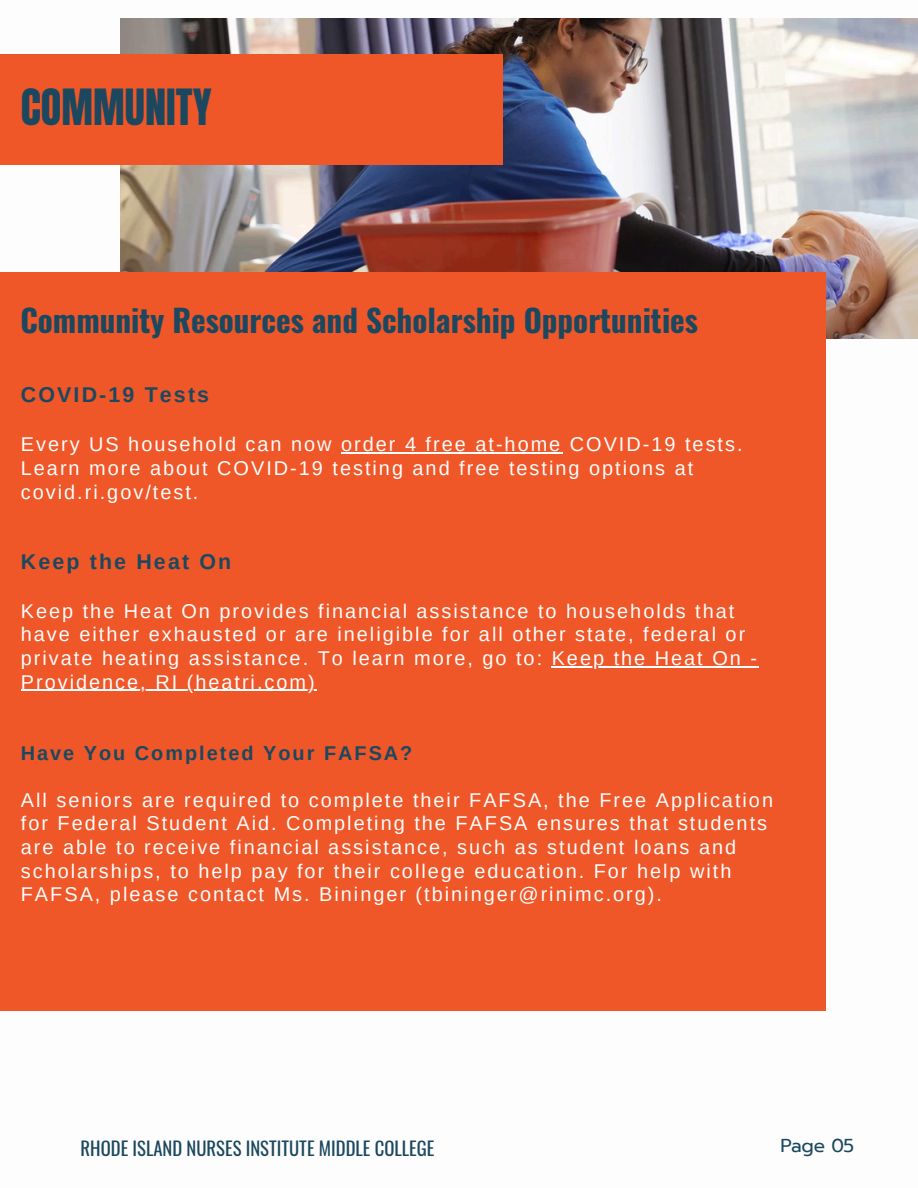
<style>
.page{position:relative;width:918px;height:1188px;background:#fff}
.page>*{position:absolute;margin:0;border:0;box-sizing:border-box;transform-origin:0 0}
.t1{font:42.45px "Anton";color:#1b485f}
.t2{font:700 31.2px "Oswald";color:#1b485f}
.t3{font:700 21.45px "Arimo";letter-spacing:.1em;color:#1b485f}
.t4{font:19.95px/23.7px "Arimo";letter-spacing:.1em;color:#fdfdfd}
.t5{font:700 19.95px "Arimo";letter-spacing:.1em;color:#1b485f}
.t6{font:18.75px "Oswald";color:#1b485f}
.t7{font:18.6px "Prompt";letter-spacing:-.015em;color:#1b485e}
</style>
<div class="page">
<img style="left:121px;top:19px;width:797px;height:319px">
<div style="left:0;top:54px;width:503px;height:110px;background:#ef5729"></div>
<div style="left:0;top:272px;width:825px;height:739px;background:#ef5729"></div>
<hr style="left:341px;top:452px;width:221px;height:2px;background:#fdfdfd">
<hr style="left:552px;top:666px;width:207px;height:1px;background:#fdfdfd">
<hr style="left:21px;top:690px;width:296px;height:1px;background:#fdfdfd">
<h4 class="t1" style="left:21px;top:77px;width:192px">COMMUNITY</h4>
<p class="t2" style="left:20px;top:296px;width:679px">Community Resources and Scholarship Opportunities</p>
<p class="t3" style="left:21px;top:382px;width:190px">COVID-19 Tests</p>
<h1 class="t4" style="left:21px;top:433px;width:723px">Every US household can now order 4 free at-home COVID-19 tests.<br>Learn more about COVID-19 testing and free testing options at covid.ri.gov/test.</h1>
<p class="t3" style="left:21px;top:550px;width:212px">Keep the Heat On</p>
<h2 class="t4" style="left:21px;top:599px;width:726px">Keep the Heat On provides financial assistance to households that have either exhausted or are ineligible for all other state, federal or private heating assistance. To learn more, go to:</h2>
<h3 class="t4" style="left:552px;top:646px;width:207px">Keep the Heat On -</h3>
<h4 class="t4" style="left:21px;top:670px;width:295px">Providence, RI (heatri.com)</h4>
<h4 class="t5" style="left:21px;top:742px;width:393px">Have You Completed Your FAFSA?</h4>
<h4 class="t4" style="left:21px;top:788px;width:754px">All seniors are required to complete their FAFSA, the Free Application for Federal Student Aid. Completing the FAFSA ensures that students are able to receive financial assistance, such as student loans and</h4>
<h3 class="t4" style="left:21px;top:859px;width:712px">scholarships, to help pay for their college education. For help with<br>FAFSA, please contact Ms. Bininger (tbininger@rinimc.org).</h3>
<h3 class="t6" style="left:81px;top:1134px;width:355px">RHODE ISLAND NURSES INSTITUTE MIDDLE COLLEGE</h3>
<h4 class="t7" style="left:780px;top:1132px;width:75px">Page 05</h4>
</div>
